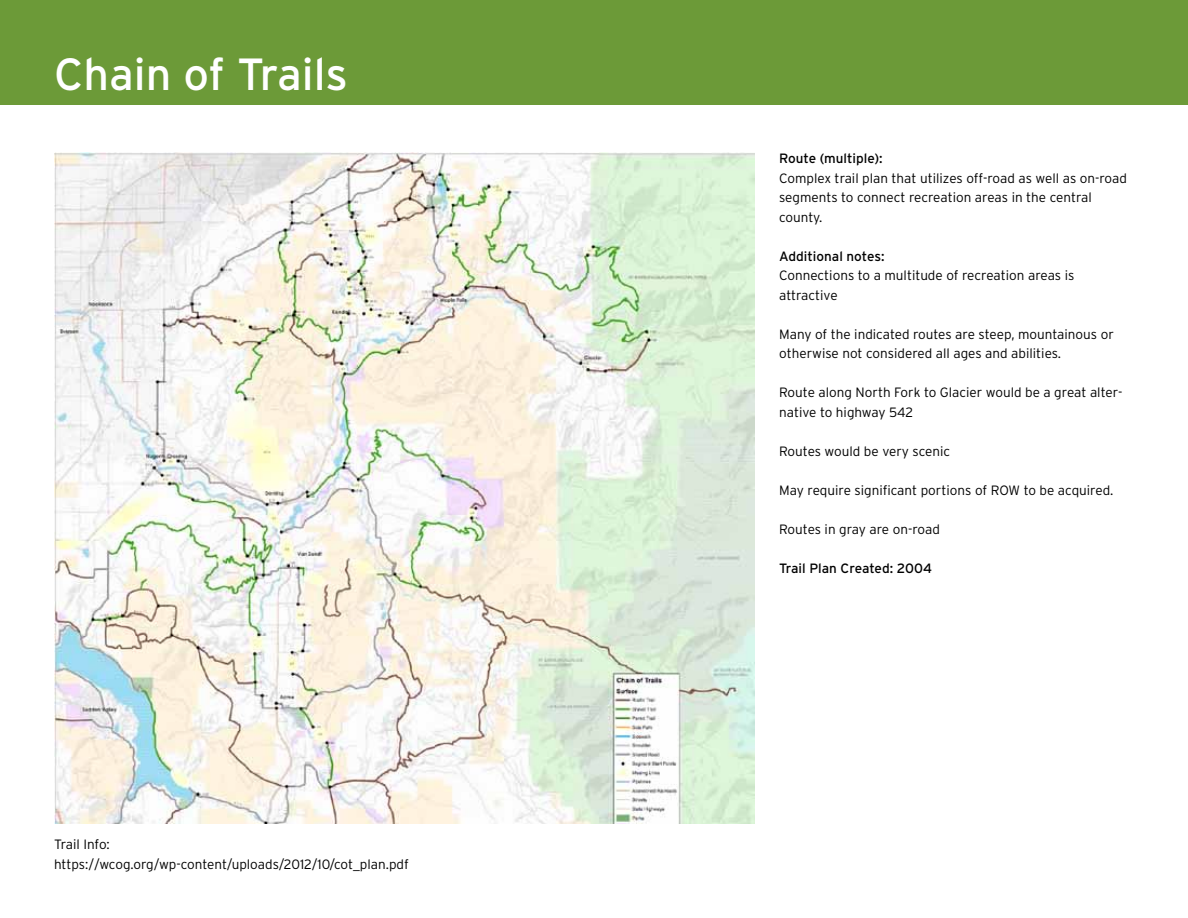
<style>
.page{position:relative;width:1188px;height:918px;background:#fff}
.page>*{position:absolute;margin:0;border:0;box-sizing:border-box;transform-origin:0 0}
.t1{font:45px "Interstate";color:#fff}
.t2{font:300 13.5px/19.5px "Interstate";color:#000}
.t3{font:13.5px "Interstate";color:#000}
</style>
<div class="page">
<img style="left:55px;top:152px;width:699px;height:672px">
<div style="left:1px;top:1px;width:1187px;height:104px;background:#6c9a38"></div>
<h1 class="t1" style="left:54px;top:49px;width:296px">Chain of Trails</h1>
<p class="t2" style="left:54px;top:835px;width:356px">Trail Info: https://wcog.org/wp-content/uploads/2012/10/cot_plan.pdf</p>
<p class="t3" style="left:779px;top:151px;width:105px">Route (multiple):</p>
<p class="t2" style="left:779px;top:168px;width:349px">Complex trail plan that utilizes off-road as well as on-road segments to connect recreation areas in the central county.</p>
<p class="t3" style="left:779px;top:248px;width:107px">Additional notes:</p>
<p class="t2" style="left:779px;top:265px;width:297px">Connections to a multitude of recreation areas is attractive</p>
<p class="t2" style="left:779px;top:324px;width:336px">Many of the indicated routes are steep, mountainous or otherwise not considered all ages and abilities.</p>
<p class="t2" style="left:779px;top:382px;width:345px">Route along North Fork to Glacier would be a great alter&shy;native to highway 542</p>
<p class="t2" style="left:779px;top:441px;width:173px">Routes would be very scenic</p>
<p class="t2" style="left:779px;top:480px;width:336px">May require significant portions of ROW to be acquired.</p>
<p class="t2" style="left:779px;top:519px;width:162px">Routes in gray are on-road</p>
<p class="t3" style="left:779px;top:560px;width:154px">Trail Plan Created: 2004</p>
</div>
